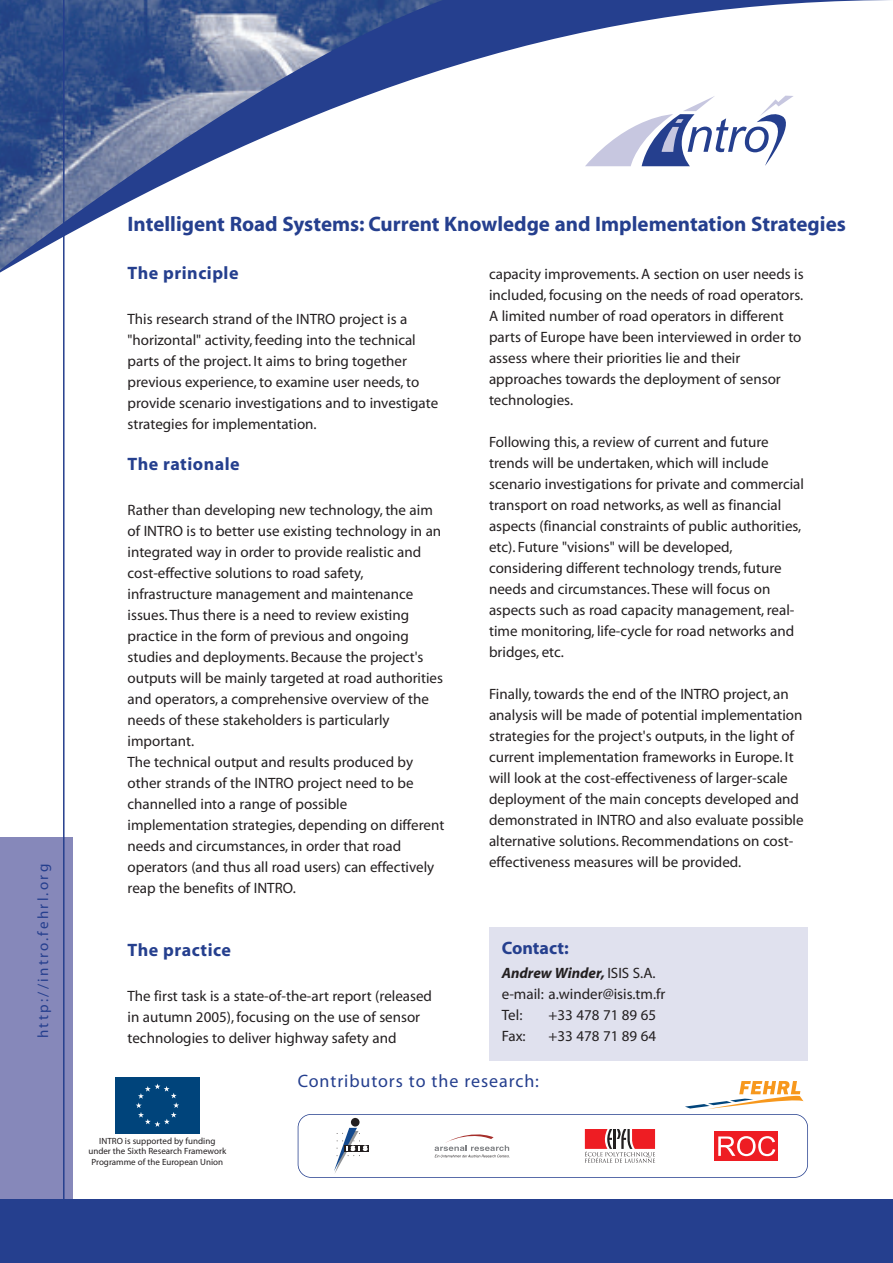
<style>
.page{position:relative;width:893px;height:1263px;background:#fff}
.page>*{position:absolute;margin:0;border:0;box-sizing:border-box;transform-origin:0 0}
.t1{font:700 21px "Myriad";color:#253f8e}
.t2{font:700 18px "Myriad";letter-spacing:.03em;color:#253f8e}
.t3{font:18px "Myriad";letter-spacing:.05em;color:#253f8e}
.t4{font:700 18px "Myriad";color:#253f8e}
.t5{font:15px/21px "Myriad";color:#231f20}
.t6{font:15px "Myriad";letter-spacing:.155em;color:#253f8e}
.t7{font:9px/10.8px "Myriad";color:#231f20;text-align:center}
.s1{font-weight:700;font-style:italic}
</style>
<div class="page">
<div style="left:489px;top:927px;width:319px;height:134px;background:#e0e1ee"></div>
<div style="left:0;top:838px;width:72px;height:361px;background:#8688ba"></div>
<svg style="left:0;top:0;width:890px;height:273px"></svg>
<div style="left:0;top:1199px;width:893px;height:64px;background:#253f8e"></div>
<hr style="left:63px;top:0;width:2px;height:1199px;background:#253f8e">
<div style="left:115px;top:1077px;width:85px;height:57px;background:#00447b"></div>
<svg style="left:136px;top:1084px;width:43px;height:43px"></svg>
<div style="left:489px;top:85px;width:319px;height:94px;background:#fff"></div>
<svg style="left:585px;top:96px;width:208px;height:70px"></svg>
<div style="left:298px;top:1114px;width:510px;height:64px;border:2px solid #253f8e;border-radius:14px"></div>
<svg style="left:685px;top:1081px;width:118px;height:28px"></svg>
<div style="left:351px;top:1118px;width:9px;height:9px;background:#231f20;border-radius:50%"></div>
<svg style="left:367px;top:1145px;width:2px;height:6px"></svg>
<svg style="left:334px;top:1128px;width:33px;height:45px"></svg>
<div style="left:714px;top:1131px;width:64px;height:30px;background:#ee1d23"></div>
<svg style="left:718px;top:1136px;width:57px;height:20px"></svg>
<svg style="left:434px;top:1134px;width:76px;height:24px"></svg>
<svg style="left:585px;top:1129px;width:70px;height:34px"></svg>
<p class="t6" style="left:37px;top:1038px;width:176px;rotate:-90deg">http://intro.fehrl.org</p>
<h1 class="t1" style="left:128px;top:216px;width:720px">Intelligent Road Systems: Current Knowledge and Implementation Strategies</h1>
<p class="t2" style="left:128px;top:266px;width:112px">The principle</p>
<p class="t5" style="left:128px;top:310px;width:312px">This research strand of the INTRO project is a "horizontal" activity, feeding into the technical parts of the project. It aims to bring together previous experience, to examine user needs, to provide scenario investigations and to investigate strategies for implementation.</p>
<p class="t2" style="left:128px;top:457px;width:114px">The rationale</p>
<p class="t5" style="left:128px;top:500px;width:318px">Rather than developing new technology, the aim of INTRO is to better use existing technology in an integrated way in order to provide realistic and cost-effective solutions to road safety, infrastructure management and maintenance issues. Thus there is a need to review existing practice in the form of previous and ongoing studies and deployments. Because the project's outputs will be mainly targeted at road authorities and operators, a comprehensive overview of the needs of these stakeholders is particularly important.<br>The technical output and results produced by other strands of the INTRO project need to be channelled into a range of possible implementation strategies, depending on different needs and circumstances, in order that road operators (and thus all road users) can effectively reap the benefits of INTRO.</p>
<p class="t2" style="left:128px;top:943px;width:105px">The practice</p>
<p class="t5" style="left:128px;top:986px;width:306px">The first task is a state-of-the-art report (released in autumn 2005), focusing on the use of sensor technologies to deliver highway safety and</p>
<p class="t5" style="left:489px;top:265px;width:316px">capacity improvements. A section on user needs is included, focusing on the needs of road operators.<br>A limited number of road operators in different parts of Europe have been interviewed in order to assess where their priorities lie and their approaches towards the deployment of sensor technologies.</p>
<p class="t5" style="left:489px;top:433px;width:316px">Following this, a review of current and future trends will be undertaken, which will include scenario investigations for private and commercial transport on road networks, as well as financial aspects (financial constraints of public authorities, etc). Future "visions" will be developed, considering different technology trends, future needs and circumstances. These will focus on aspects such as road capacity management, real&shy;time monitoring, life-cycle for road networks and bridges, etc.</p>
<p class="t5" style="left:489px;top:685px;width:316px">Finally, towards the end of the INTRO project, an analysis will be made of potential implementation strategies for the project's outputs, in the light of current implementation frameworks in Europe. It will look at the cost-effectiveness of larger-scale deployment of the main concepts developed and demonstrated in INTRO and also evaluate possible alternative solutions. Recommendations on cost&shy;effectiveness measures will be provided.</p>
<p class="t4" style="left:502px;top:941px;width:68px">Contact:</p>
<p class="t5" style="left:502px;top:964px;width:165px"><span class="s1">Andrew Winder,</span> ISIS S.A. e-mail: a.winder@isis.tm.fr<br>Tel:</p>
<p class="t5" style="left:549px;top:1006px;width:109px">+33 478 71 89 65</p>
<p class="t5" style="left:502px;top:1027px;width:25px">Fax:</p>
<p class="t5" style="left:549px;top:1027px;width:109px">+33 478 71 89 64</p>
<p class="t7" style="left:88px;top:1136px;width:139px">INTRO is supported by funding under the Sixth Research Framework<br>Programme of the European Union</p>
<p class="t3" style="left:298px;top:1074px;width:243px">Contributors to the research:</p>
</div>
